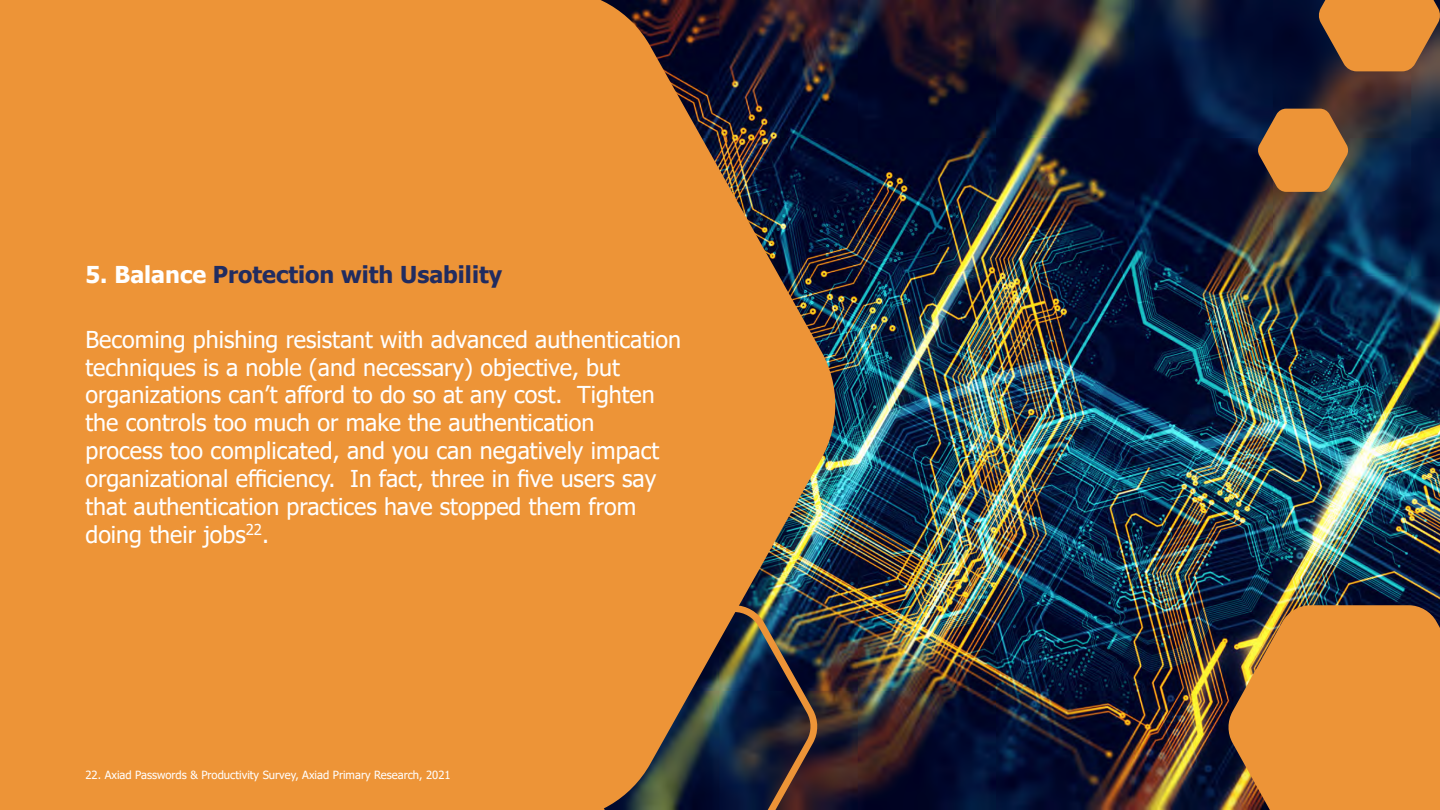
<style>
.page{position:relative;width:1440px;height:810px;background:#fff}
.page>*{position:absolute;margin:0;border:0;box-sizing:border-box;transform-origin:0 0}
.t1{font:23.25px/27.9px "Tahoma";color:#fff}
.t2{font:700 23.25px "Tahoma";color:#212c60}
.t3{font:11.25px "Tahoma";color:#fff}
.s1{color:#fff}
</style>
<div class="page">
<img style="left:840px;top:0;width:600px;height:810px">
<svg style="left:242px;top:0;width:598px;height:810px;background:#d38637"></svg>
<div style="left:0;top:0;width:242px;height:810px;background:#ed9437"></div>
<svg style="left:1258px;top:109px;width:91px;height:83px;background:#bf7c38"></svg>
<svg style="left:1318px;top:0;width:122px;height:71px;background:#c77f37"></svg>
<svg style="left:1227px;top:605px;width:213px;height:205px;background:#d98a36"></svg>
<svg style="left:548px;top:602px;width:276px;height:208px;background:#896138"></svg>
<p class="t2" style="left:86px;top:258px;width:418px"><span class="s1">5. Balance</span> Protection with Usability</p>
<p class="t1" style="left:86px;top:327px;width:597px">Becoming phishing resistant with advanced authentication techniques is a noble (and necessary) objective, but organizations can’t afford to do so at any cost. Tighten the controls too much or make the authentication<br>process too complicated, and you can negatively impact organizational efficiency. In fact, three in five users say that authentication practices have stopped them from doing their jobs<sup>22</sup>.</p>
<p class="t3" style="left:86px;top:767px;width:367px">22. Axiad Passwords &amp; Productivity Survey, Axiad Primary Research, 2021</p>
</div>
